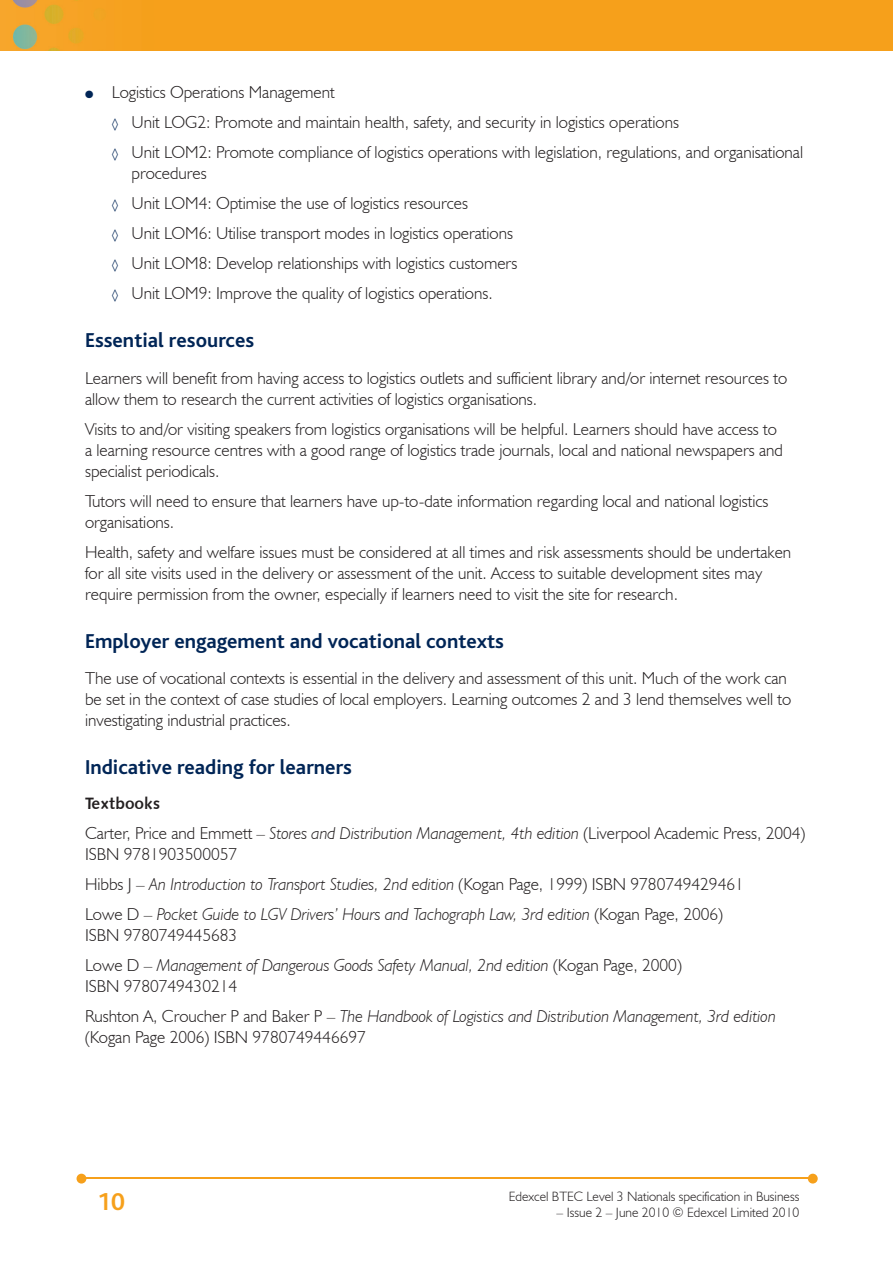
<style>
.page{position:relative;width:893px;height:1263px;background:#fff}
.page>*{position:absolute;margin:0;border:0;box-sizing:border-box;transform-origin:0 0}
.t1{font:700 25.5px "Bliss";color:#f6a01b}
.t2{font:700 21px "Bliss";color:#002556}
.t3{font:300 17.25px/21px "Humanist 521 BT";color:#231f20}
.t4{font:italic 300 17.25px/30px "Humanist 521 BT";color:#231f20}
.t5{font:16.5px "Humanist 531 BT Bold A";color:#231f20}
.t6{font:300 13.5px "Humanist 521 BT";color:#231f20}
.t7{font:300 12px "Humanist 521 BT";color:#002556}
.t8{font:10.5px "Zapf Dingbats";color:#002556}
.s1{font-style:italic}
.s2{font-style:normal}
</style>
<div class="page">
<img style="left:0;top:0;width:893px;height:51px">
<hr style="left:82px;top:1178px;width:728px;height:1px;background:#f6a01b">
<svg style="left:808px;top:1174px;width:10px;height:9px"></svg>
<svg style="left:77px;top:1174px;width:9px;height:9px"></svg>
<p class="t3" style="left:132px;top:77px;width:673px;line-height:30px;text-indent:-20px">Logistics Operations Management<br>Unit LOG2: Promote and maintain health, safety, and security in logistics operations<br>Unit LOM2: Promote compliance of logistics operations with legislation, regulations, and organisational</p>
<p class="t3" style="left:132px;top:158px;width:387px;line-height:30px">procedures<br>Unit LOM4: Optimise the use of logistics resources<br>Unit LOM6: Utilise transport modes in logistics operations Unit LOM8: Develop relationships with logistics customers Unit LOM9: Improve the quality of logistics operations.</p>
<p class="t2" style="left:85px;top:330px;width:171px">Essential resources</p>
<p class="t3" style="left:85px;top:367px;width:704px">Learners will benefit from having access to logistics outlets and sufficient library and/or internet resources to allow them to research the current activities of logistics organisations.</p>
<p class="t3" style="left:85px;top:418px;width:700px">Visits to and/or visiting speakers from logistics organisations will be helpful. Learners should have access to a learning resource centres with a good range of logistics trade journals, local and national newspapers and specialist periodicals.</p>
<p class="t3" style="left:85px;top:490px;width:685px">Tutors will need to ensure that learners have up-to-date information regarding local and national logistics organisations.</p>
<p class="t3" style="left:85px;top:541px;width:708px">Health, safety and welfare issues must be considered at all times and risk assessments should be undertaken for all site visits used in the delivery or assessment of the unit. Access to suitable development sites may require permission from the owner, especially if learners need to visit the site for research.</p>
<p class="t2" style="left:85px;top:630px;width:420px">Employer engagement and vocational contexts</p>
<p class="t3" style="left:85px;top:667px;width:708px">The use of vocational contexts is essential in the delivery and assessment of this unit. Much of the work can be set in the context of case studies of local employers. Learning outcomes 2 and 3 lend themselves well to investigating industrial practices.</p>
<p class="t2" style="left:85px;top:756px;width:268px">Indicative reading for learners</p>
<p class="t5" style="left:85px;top:793px;width:77px">Textbooks</p>
<p class="t3" style="left:85px;top:822px;width:722px">Carter, Price and Emmett – <span class="s1">Stores and Distribution Management, 4th edition</span> (Liverpool Academic Press, 2004)<br>ISBN 9781903500057</p>
<p class="t4" style="left:85px;top:869px;width:660px"><span class="s2">Hibbs J –</span> An Introduction to Transport Studies, 2nd edition <span class="s2">(Kogan Page, 1999) ISBN 9780749429461<br>Lowe D –</span> Pocket Guide to LGV Drivers’ Hours and Tachograph Law, 3rd edition <span class="s2">(Kogan Page, 2006)</span></p>
<p class="t4" style="left:85px;top:920px;width:598px"><span class="s2">ISBN 9780749445683<br>Lowe D –</span> Management of Dangerous Goods Safety Manual, 2nd edition <span class="s2">(Kogan Page, 2000)</span></p>
<p class="t4" style="left:85px;top:971px;width:692px"><span class="s2">ISBN 9780749430214<br>Rushton A, Croucher P and Baker P –</span> The Handbook of Logistics and Distribution Management, 3rd edition</p>
<p class="t3" style="left:85px;top:1026px;width:282px">(Kogan Page 2006) ISBN 9780749446697</p>
<p class="t8" style="left:85px;top:90px;width:10px">●</p>
<p class="t7" style="left:112px;top:117px;width:7px">◊</p>
<p class="t7" style="left:112px;top:147px;width:7px">◊</p>
<p class="t7" style="left:112px;top:198px;width:7px">◊</p>
<p class="t7" style="left:112px;top:228px;width:7px">◊</p>
<p class="t7" style="left:112px;top:258px;width:7px">◊</p>
<p class="t7" style="left:112px;top:288px;width:7px">◊</p>
<h1 class="t1" style="left:97px;top:1189px;width:29px">10</h1>
<p class="t6" style="left:509px;top:1188px;width:292px">Edexcel BTEC Level 3 Nationals specification in Business</p>
<p class="t6" style="left:557px;top:1204px;width:244px">– Issue 2 – June 2010 © Edexcel Limited 2010</p>
</div>
